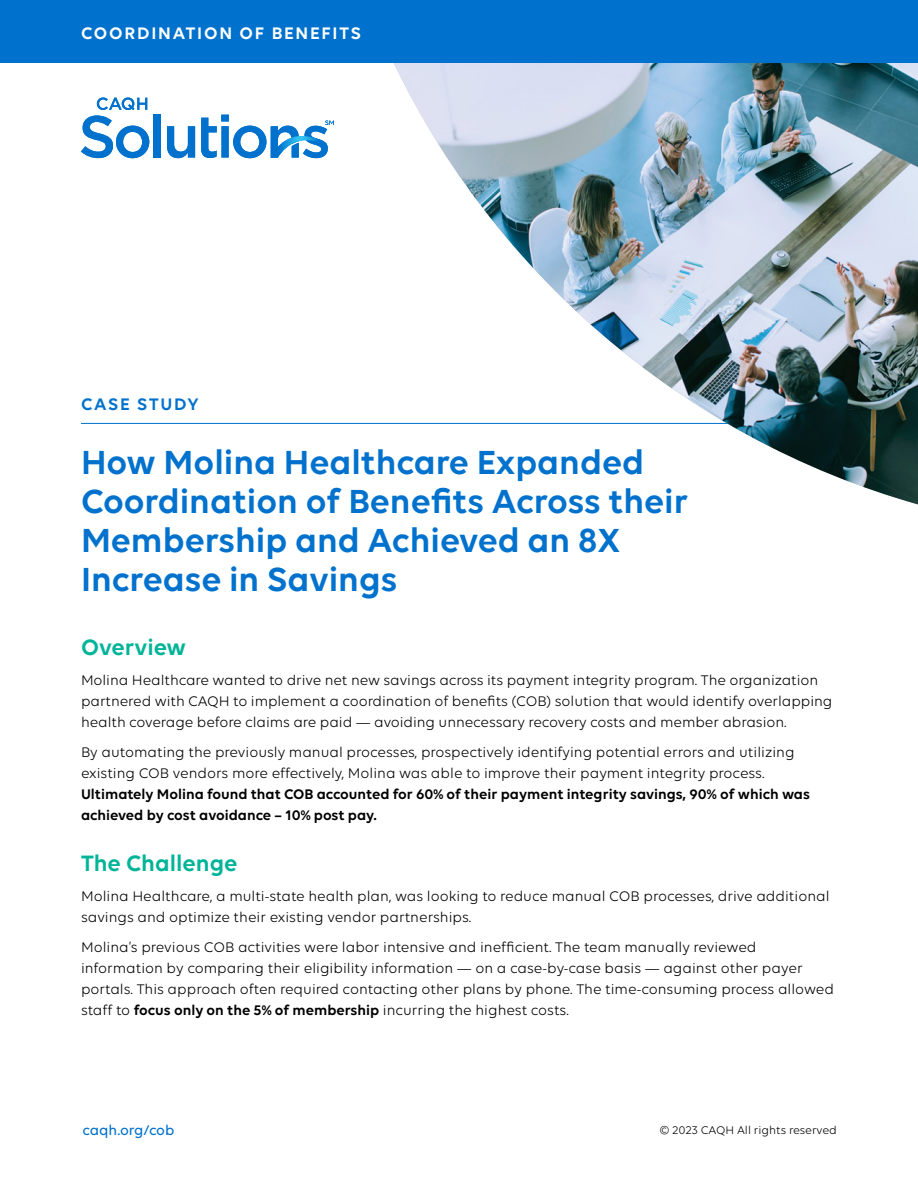
<style>
.page{position:relative;width:918px;height:1188px;background:#fff}
.page>*{position:absolute;margin:0;border:0;box-sizing:border-box;transform-origin:0 0}
.Main_Title{font:600 36px/39px "Volte";color:#0072cd}
.The_Challenge_Body_H{font:600 24px "Volte";color:#00b498}
.Executive_Summary_Bo{font:600 24px "Volte";color:#00b498}
.t1{font:600 18px "Volte";letter-spacing:.1em;color:#fff}
.Doc_Type___Case_Stud{font:600 18px "Volte";letter-spacing:.1em;color:#0072cd}
.Body_Text{font:15px/21px "Volte";color:#000}
.t2{font:500 15px "Volte";color:#0072cd}
.t3{font:12px "Volte";color:#000}
.s1{font-weight:600}
</style>
<div class="page">
<hr style="left:81px;top:423px;width:756px;height:1px;background:#0072cd">
<img style="left:387px;top:63px;width:531px;height:441px">
<div style="left:154px;top:114px;width:7px;height:44px;background:#0072cd"></div>
<svg style="left:167px;top:126px;width:28px;height:32px"></svg>
<svg style="left:201px;top:115px;width:133px;height:43px"></svg>
<svg style="left:81px;top:97px;width:68px;height:61px"></svg>
<div style="left:0;top:0;width:918px;height:63px;background:#0072cd"></div>
<p class="t1" style="left:81px;top:22px;width:281px">COORDINATION OF BENEFITS</p>
<p class="Doc_Type___Case_Stud" style="left:81px;top:393px;width:119px">CASE STUDY</p>
<p class="Main_Title" style="left:81px;top:442px;width:609px">How Molina Healthcare Expanded<br>Coordination of Benefits Across their<br>Membership and Achieved an 8X<br>Increase in Savings</p>
<p class="Executive_Summary_Bo" style="left:81px;top:633px;width:107px">Overview</p>
<p class="Body_Text" style="left:81px;top:670px;width:753px">Molina Healthcare wanted to drive net new savings across its payment integrity program. The organization partnered with CAQH to implement a coordination of benefits (COB) solution that would identify overlapping health coverage before claims are paid — avoiding unnecessary recovery costs and member abrasion.</p>
<p class="Body_Text" style="left:81px;top:742px;width:730px">By automating the previously manual processes, prospectively identifying potential errors and utilizing existing COB vendors more effectively, Molina was able to improve their payment integrity process.<br><span class="s1">Ultimately Molina found that COB accounted for 60% of their payment integrity savings, 90% of which was achieved by cost avoidance – 10% post pay.</span></p>
<p class="The_Challenge_Body_H" style="left:81px;top:849px;width:158px">The Challenge</p>
<p class="Body_Text" style="left:81px;top:886px;width:750px">Molina Healthcare, a multi-state health plan, was looking to reduce manual COB processes, drive additional savings and optimize their existing vendor partnerships.</p>
<p class="Body_Text" style="left:81px;top:937px;width:755px">Molina’s previous COB activities were labor intensive and inefficient. The team manually reviewed information by comparing their eligibility information — on a case-by-case basis — against other payer portals. This approach often required contacting other plans by phone. The time-consuming process allowed staff to <span class="s1">focus only on the 5% of membership</span> incurring the highest costs.</p>
<p class="t2" style="left:83px;top:1121px;width:94px">caqh.org/cob</p>
<p class="t3" style="left:659px;top:1123px;width:179px">© 2023 CAQH All rights reserved</p>
</div>
